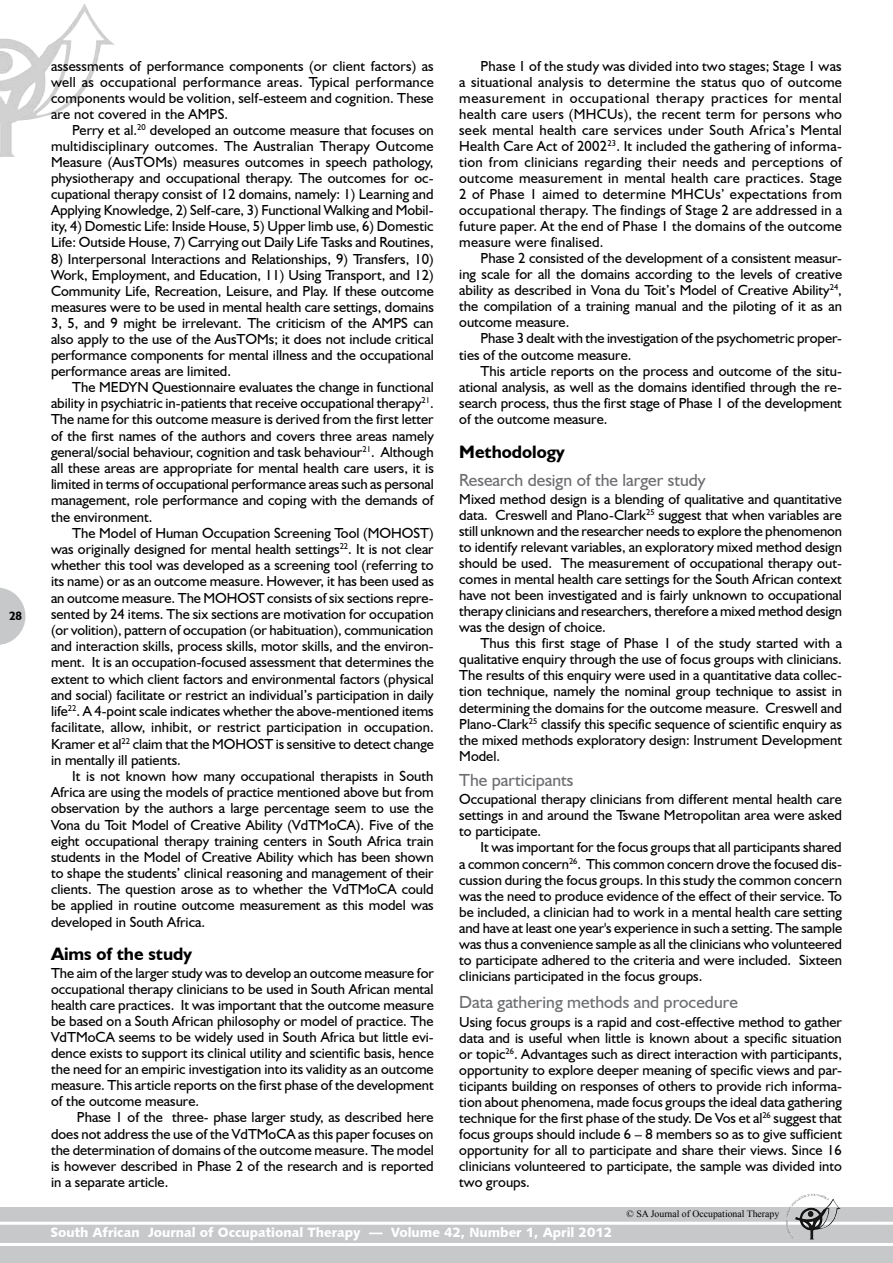
<style>
.page{position:relative;width:893px;height:1263px;background:#fff}
.page>*{position:absolute;margin:0;border:0;box-sizing:border-box;transform-origin:0 0}
.t1{font:700 18px "Humanist 521 BT";color:#000}
.t2{font:17.55px "Humanist 521 BT";color:#6d6e71}
.t3{font:14.55px/16px "Humanist 521 BT";color:#000;text-align:justify}
.t4{font:13.5px "Humanist 531 BT Black A";color:#fff}
.t5{font:700 12px "Humanist 521 BT";color:#000}
.t6{font:9.75px "Times New Roman";color:#000}
</style>
<div class="page">
<img style="left:0;top:3px;width:115px;height:154px">
<svg style="left:0;top:587px;width:26px;height:58px"></svg>
<div style="left:0;top:1208px;width:893px;height:55px;background:#c7c8ca"></div>
<hr style="left:0;top:1222px;width:893px;height:3px;background:#fff">
<hr style="left:0;top:1243px;width:893px;height:3px;background:#fff">
<img style="left:806px;top:1194px;width:18px;height:4px">
<p class="t5" style="left:9px;top:608px;width:15px">28</p>
<p class="t3" style="left:51px;top:57px;width:384px">assessments of performance components (or client factors) as well as occupational performance areas. Typical performance components would be volition, self-esteem and cognition. These are not covered in the AMPS.</p>
<p class="t3" style="left:51px;top:122px;width:384px;text-indent:21px">Perry et al.<sup>20</sup> developed an outcome measure that focuses on multidisciplinary outcomes. The Australian Therapy Outcome Measure (AusTOMs) measures outcomes in speech pathology, physiotherapy and occupational therapy. The outcomes for oc&shy;cupational therapy consist of 12 domains, namely: 1) Learning and Applying Knowledge, 2) Self-care, 3) Functional Walking and Mobil&shy;ity, 4) Domestic Life: Inside House, 5) Upper limb use, 6) Domestic Life: Outside House, 7) Carrying out Daily Life Tasks and Routines,</p>
<p class="t3" style="left:51px;top:250px;width:384px">8) Interpersonal Interactions and Relationships, 9) Transfers, 10)<br>Work, Employment, and Education, 11) Using Transport, and 12)<br>Community Life, Recreation, Leisure, and Play. If these outcome measures were to be used in mental health care settings, domains 3, 5, and 9 might be irrelevant. The criticism of the AMPS can also apply to the use of the AusTOMs; it does not include critical performance components for mental illness and the occupational performance areas are limited.</p>
<p class="t3" style="left:51px;top:379px;width:384px;text-indent:21px">The MEDYN Questionnaire evaluates the change in functional ability in psychiatric in-patients that receive occupational therapy<sup>21</sup>.<br>The name for this outcome measure is derived from the first letter of the first names of the authors and covers three areas namely general/social behaviour, cognition and task behaviour<sup>21</sup>. Although all these areas are appropriate for mental health care users, it is limited in terms of occupational performance areas such as personal management, role performance and coping with the demands of the environment.</p>
<p class="t3" style="left:51px;top:524px;width:384px;text-indent:21px">The Model of Human Occupation Screening Tool (MOHOST) was originally designed for mental health settings<sup>22</sup>. It is not clear whether this tool was developed as a screening tool (referring to its name) or as an outcome measure. However, it has been used as an outcome measure. The MOHOST consists of six sections repre&shy;sented by 24 items. The six sections are motivation for occupation (or volition), pattern of occupation (or habituation), communication and interaction skills, process skills, motor skills, and the environ&shy;ment. It is an occupation-focused assessment that determines the extent to which client factors and environmental factors (physical and social) facilitate or restrict an individual’s participation in daily life<sup>22</sup>. A 4-point scale indicates whether the above-mentioned items facilitate, allow, inhibit, or restrict participation in occupation.<br>Kramer et al<sup>22</sup> claim that the MOHOST is sensitive to detect change in mentally ill patients.</p>
<p class="t3" style="left:51px;top:767px;width:384px;text-indent:21px">It is not known how many occupational therapists in South Africa are using the models of practice mentioned above but from observation by the authors a large percentage seem to use the Vona du Toit Model of Creative Ability (VdTMoCA). Five of the eight occupational therapy training centers in South Africa train students in the Model of Creative Ability which has been shown to shape the students’ clinical reasoning and management of their clients. The question arose as to whether the VdTMoCA could be applied in routine outcome measurement as this model was developed in South Africa.</p>
<p class="t1" style="left:51px;top:942px;width:143px">Aims of the study</p>
<p class="t3" style="left:51px;top:965px;width:384px">The aim of the larger study was to develop an outcome measure for occupational therapy clinicians to be used in South African mental health care practices. It was important that the outcome measure be based on a South African philosophy or model of practice. The VdTMoCA seems to be widely used in South Africa but little evi&shy;dence exists to support its clinical utility and scientific basis, hence the need for an empiric investigation into its validity as an outcome measure. This article reports on the first phase of the development of the outcome measure.</p>
<p class="t3" style="left:51px;top:1109px;width:384px;text-indent:26px">Phase 1 of the three- phase larger study, as described here does not address the use of the VdTMoCA as this paper focuses on the determination of domains of the outcome measure. The model is however described in Phase 2 of the research and is reported in a separate article.</p>
<p class="t3" style="left:459px;top:57px;width:384px;text-indent:21px">Phase 1 of the study was divided into two stages; Stage 1 was a situational analysis to determine the status quo of outcome measurement in occupational therapy practices for mental health care users (MHCUs), the recent term for persons who seek mental health care services under South Africa’s Mental Health Care Act of 2002<sup>23</sup>. It included the gathering of informa&shy;tion from clinicians regarding their needs and perceptions of outcome measurement in mental health care practices. Stage 2 of Phase 1 aimed to determine MHCUs’ expectations from occupational therapy. The findings of Stage 2 are addressed in a future paper. At the end of Phase 1 the domains of the outcome measure were finalised.</p>
<p class="t3" style="left:459px;top:250px;width:384px;text-indent:21px">Phase 2 consisted of the development of a consistent measur&shy;ing scale for all the domains according to the levels of creative ability as described in Vona du Toit’s Model of Creative Ability<sup>24</sup>, the compilation of a training manual and the piloting of it as an outcome measure.</p>
<p class="t3" style="left:459px;top:330px;width:384px;text-indent:21px">Phase 3 dealt with the investigation of the psychometric proper&shy;ties of the outcome measure.</p>
<p class="t3" style="left:459px;top:362px;width:384px;text-indent:21px">This article reports on the process and outcome of the situ&shy;ational analysis, as well as the domains identified through the re&shy;search process, thus the first stage of Phase 1 of the development of the outcome measure.</p>
<p class="t1" style="left:459px;top:441px;width:107px">Methodology</p>
<p class="t2" style="left:459px;top:469px;width:248px">Research design of the larger study</p>
<p class="t3" style="left:459px;top:491px;width:384px">Mixed method design is a blending of qualitative and quantitative data. Creswell and Plano-Clark<sup>25</sup> suggest that when variables are still unknown and the researcher needs to explore the phenomenon to identify relevant variables, an exploratory mixed method design should be used. The measurement of occupational therapy out&shy;comes in mental health care settings for the South African context have not been investigated and is fairly unknown to occupational therapy clinicians and researchers, therefore a mixed method design was the design of choice.</p>
<p class="t3" style="left:459px;top:635px;width:384px;text-indent:21px">Thus this first stage of Phase 1 of the study started with a qualitative enquiry through the use of focus groups with clinicians.<br>The results of this enquiry were used in a quantitative data collec&shy;tion technique, namely the nominal group technique to assist in determining the domains for the outcome measure. Creswell and Plano-Clark<sup>25</sup> classify this specific sequence of scientific enquiry as the mixed methods exploratory design: Instrument Development Model.</p>
<p class="t2" style="left:459px;top:769px;width:116px">The participants</p>
<p class="t3" style="left:459px;top:791px;width:384px">Occupational therapy clinicians from different mental health care settings in and around the Tswane Metropolitan area were asked to participate.</p>
<p class="t3" style="left:459px;top:839px;width:384px;text-indent:21px">It was important for the focus groups that all participants shared a common concern<sup>26</sup>. This common concern drove the focused dis&shy;cussion during the focus groups. In this study the common concern was the need to produce evidence of the effect of their service. To be included, a clinician had to work in a mental health care setting and have at least one year's experience in such a setting. The sample was thus a convenience sample as all the clinicians who volunteered to participate adhered to the criteria and were included. Sixteen clinicians participated in the focus groups.</p>
<p class="t2" style="left:459px;top:992px;width:280px">Data gathering methods and procedure</p>
<p class="t3" style="left:459px;top:1013px;width:384px">Using focus groups is a rapid and cost-effective method to gather data and is useful when little is known about a specific situation or topic<sup>26</sup>. Advantages such as direct interaction with participants, opportunity to explore deeper meaning of specific views and par&shy;ticipants building on responses of others to provide rich informa&shy;tion about phenomena, made focus groups the ideal data gathering technique for the first phase of the study. De Vos et al<sup>26</sup> suggest that focus groups should include 6 – 8 members so as to give sufficient opportunity for all to participate and share their views. Since 16 clinicians volunteered to participate, the sample was divided into two groups.</p>
<p class="t6" style="left:627px;top:1207px;width:154px">© SA Journal of Occupational Therapy</p>
<p class="t4" style="left:50px;top:1224px;width:563px">South African Journal of Occupational Therapy — Volume 42, Number 1, April 2012</p>
</div>
